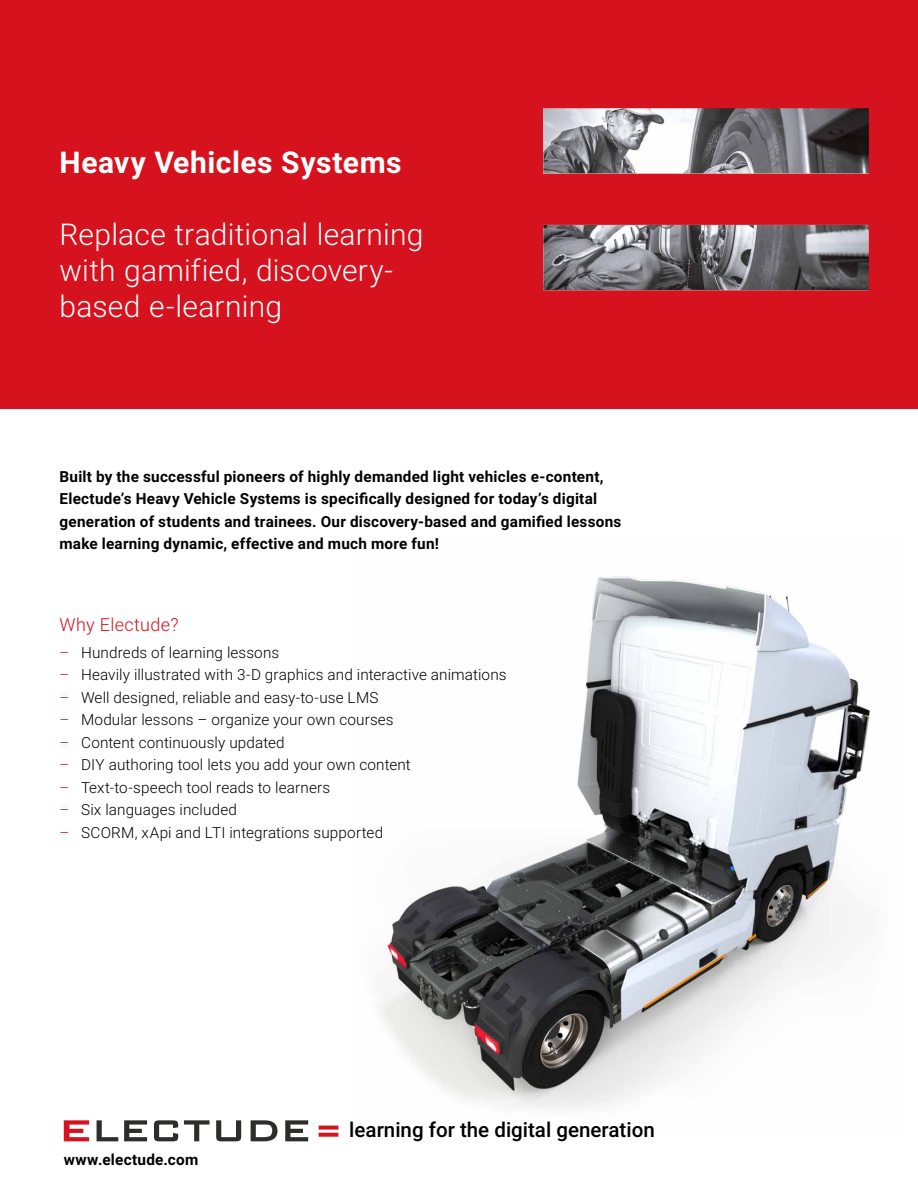
<style>
.page{position:relative;width:918px;height:1188px;background:#fff}
.page>*{position:absolute;margin:0;border:0;box-sizing:border-box;transform-origin:0 0}
.t1{font:300 30px/36px "Roboto";letter-spacing:.01em;color:#fff}
.t2{font:700 30px "Roboto";letter-spacing:.015em;color:#fff}
.t3{font:500 20.55px "Roboto";color:#000}
.t4{font:300 18px "Roboto";letter-spacing:.02em;color:#d5121e}
.t5{font:300 15.3px "Roboto";letter-spacing:.01em;color:#000}
.t6{font:700 15.3px/22.5px "Roboto";letter-spacing:.015em;color:#000}
.s1{color:#d5121e}
</style>
<div class="page">
<img style="left:381px;top:576px;width:489px;height:532px">
<svg style="left:0;top:0;width:918px;height:409px;background:#cb1f2a"></svg>
<svg style="left:97px;top:1120px;width:21px;height:21px"></svg>
<svg style="left:154px;top:1120px;width:24px;height:21px"></svg>
<svg style="left:184px;top:1120px;width:26px;height:21px"></svg>
<svg style="left:216px;top:1120px;width:25px;height:21px"></svg>
<svg style="left:251px;top:1120px;width:27px;height:21px"></svg>
<svg style="left:124px;top:1120px;width:23px;height:21px"></svg>
<svg style="left:285px;top:1120px;width:23px;height:21px"></svg>
<svg style="left:64px;top:1120px;width:25px;height:21px"></svg>
<svg style="left:319px;top:1133px;width:19px;height:4px"></svg>
<svg style="left:319px;top:1126px;width:19px;height:4px"></svg>
<h1 class="t2" style="left:60px;top:141px;width:344px">Heavy Vehicles Systems</h1>
<h1 class="t1" style="left:60px;top:215px;width:365px">Replace traditional learning with gamified, discovery&shy;based e-learning</h1>
<p class="t6" style="left:60px;top:464px;width:563px">Built by the successful pioneers of highly demanded light vehicles e-content, Electude’s Heavy Vehicle Systems is specifically designed for today’s digital generation of students and trainees. Our discovery-based and gamified lessons make learning dynamic, effective and much more fun!</p>
<p class="t4" style="left:60px;top:612px;width:121px">Why Electude?</p>
<p class="t5" style="left:60px;top:641px;width:221px"><span class="s1">–</span> Hundreds of learning lessons</p>
<p class="t5" style="left:60px;top:664px;width:449px"><span class="s1">–</span> Heavily illustrated with 3-D graphics and interactive animations</p>
<p class="t5" style="left:60px;top:686px;width:320px"><span class="s1">–</span> Well designed, reliable and easy-to-use LMS</p>
<p class="t5" style="left:60px;top:709px;width:336px"><span class="s1">–</span> Modular lessons – organize your own courses</p>
<p class="t5" style="left:60px;top:731px;width:227px"><span class="s1">–</span> Content continuously updated</p>
<p class="t5" style="left:60px;top:754px;width:353px"><span class="s1">–</span> DIY authoring tool lets you add your own content</p>
<p class="t5" style="left:60px;top:776px;width:272px"><span class="s1">–</span> Text-to-speech tool reads to learners</p>
<p class="t5" style="left:60px;top:799px;width:179px"><span class="s1">–</span> Six languages included</p>
<p class="t5" style="left:60px;top:821px;width:325px"><span class="s1">–</span> SCORM, xApi and LTI integrations supported</p>
<p class="t6" style="left:64px;top:1148px;width:136px">www.electude.com</p>
<h2 class="t3" style="left:349px;top:1116px;width:307px">learning for the digital generation</h2>
</div>
